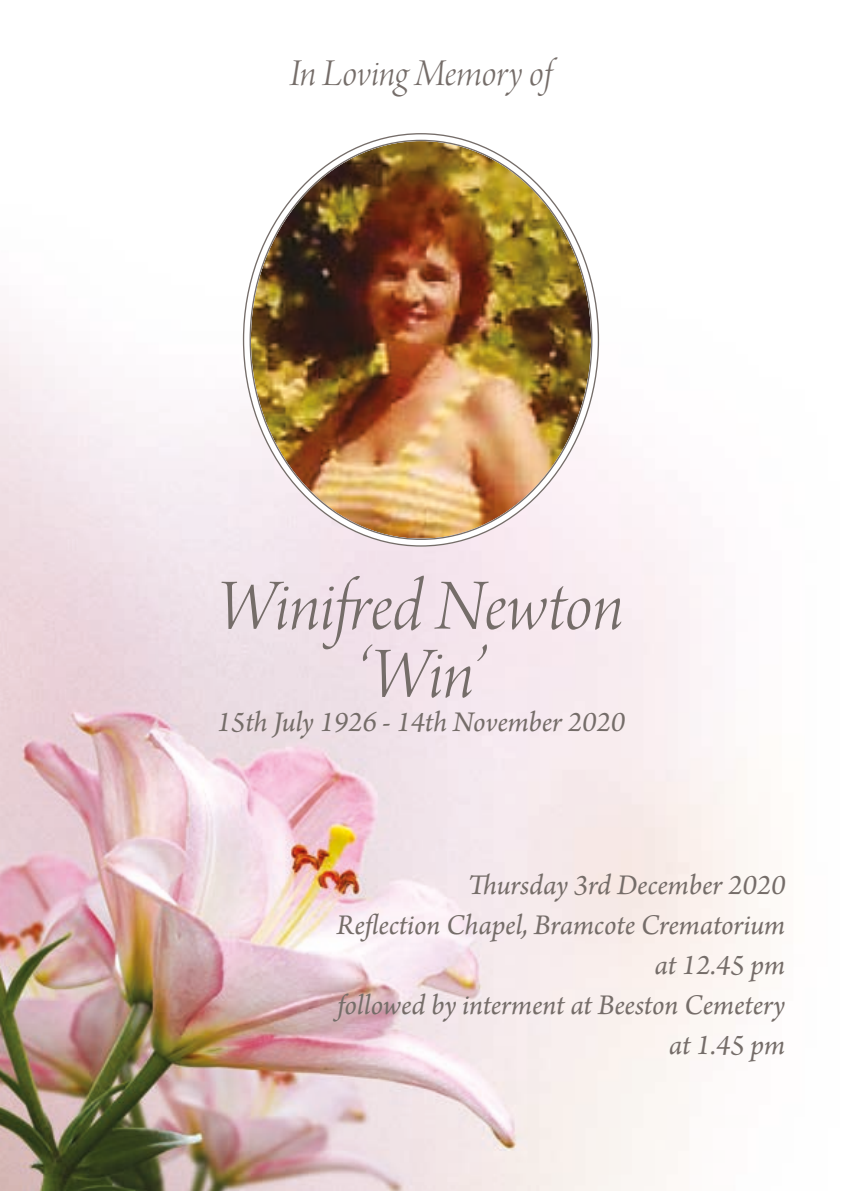
<style>
.page{position:relative;width:842px;height:1191px;background:#fff}
.page>*{position:absolute;margin:0;border:0;box-sizing:border-box;transform-origin:0 0}
.t1{font:76px/68px "Arno Pro Light Italic Display";letter-spacing:-.005em;color:#756d69;text-align:center}
.t2{font:40px "Arno Pro Light Italic Display";letter-spacing:-.005em;color:#756d69}
.t3{font:italic 30px/40px "Arno Pro";letter-spacing:-.005em;color:#756d69;text-align:right}
</style>
<div class="page">
<img style="left:0;top:133px;width:770px;height:1058px">
<img style="left:251px;top:141px;width:340px;height:397px">
<h2 class="t2" style="left:290px;top:51px;width:264px">In Loving Memory of</h2>
<h1 class="t1" style="left:218px;top:577px;width:407px">Winifred Newton ‘Win’</h1>
<p class="t3" style="left:217px;top:703px;width:410px">15th July 1926 - 14th November 2020</p>
<p class="t3" style="left:336px;top:866px;width:450px">Thursday 3rd December 2020<br>Reflection Chapel, Bramcote Crematorium at 12.45 pm<br>followed by interment at Beeston Cemetery at 1.45 pm</p>
</div>
